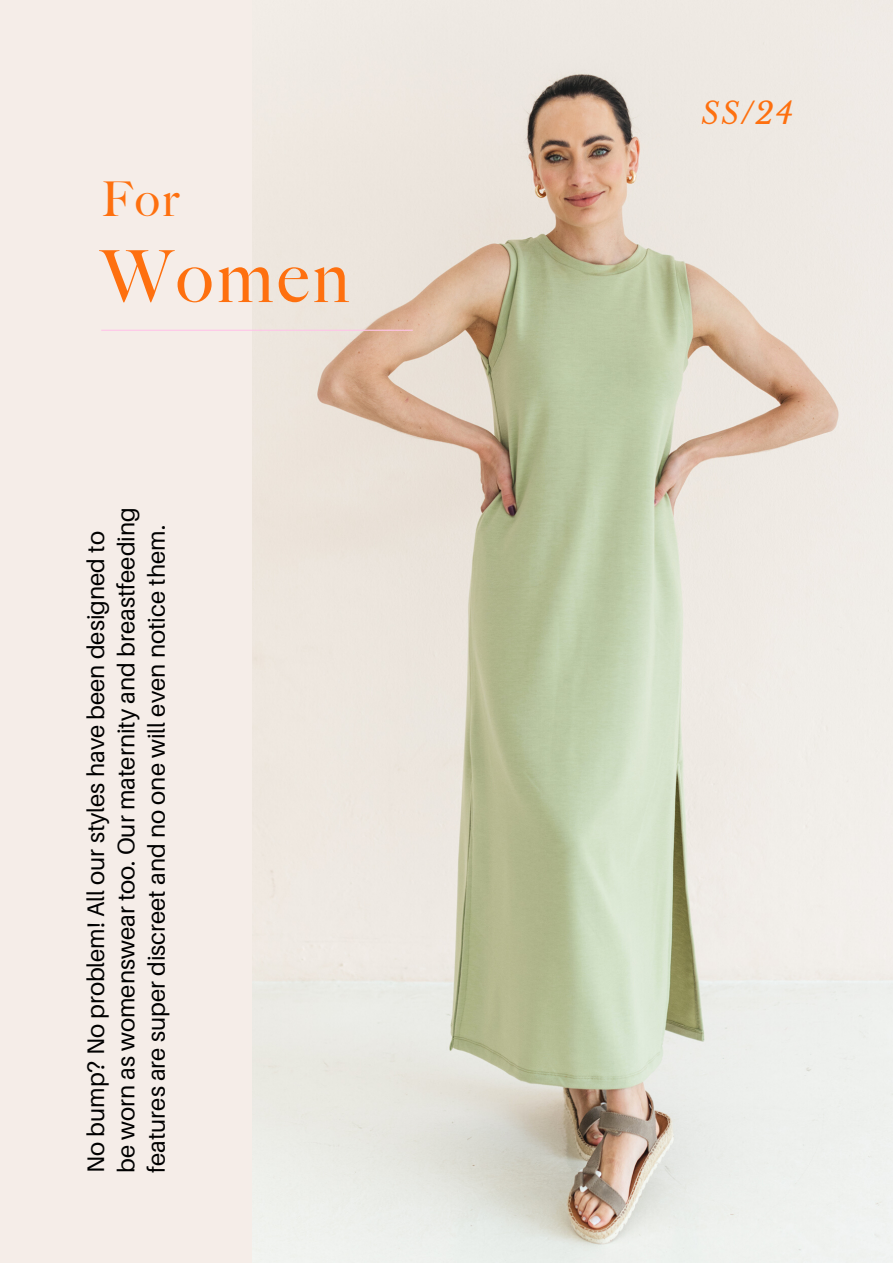
<style>
.page{position:relative;width:893px;height:1264px;background:#fff}
.page>*{position:absolute;margin:0;border:0;box-sizing:border-box;transform-origin:0 0}
.t1{font:72px "Big Caslon Rom";letter-spacing:.05em;color:#fe700f}
.t2{font:48px "Big Caslon Rom";color:#fe700f}
.t3{font:italic 30px "Libre Baskerville";color:#fe700f}
.t4{font:24px/30.3px "Aileron";color:#000}
</style>
<div class="page">
<div style="left:0;top:0;width:892px;height:1262px;background:#f5ede8"></div>
<img style="left:253px;top:42px;width:639px;height:1220px">
<hr style="left:101px;top:330px;width:312px;height:1px;background:#ffc4e8">
<p class="t2" style="left:101px;top:171px;width:79px">For</p>
<p class="t1" style="left:101px;top:235px;width:250px">Women</p>
<p class="t4" style="left:80px;top:1173px;width:667px;rotate:-90deg">No bump? No problem! All our styles have been designed to be worn as womenswear too. Our maternity and breastfeeding features are super discreet and no one will even notice them.</p>
<p class="t3" style="left:701px;top:94px;width:93px">SS/24</p>
</div>
